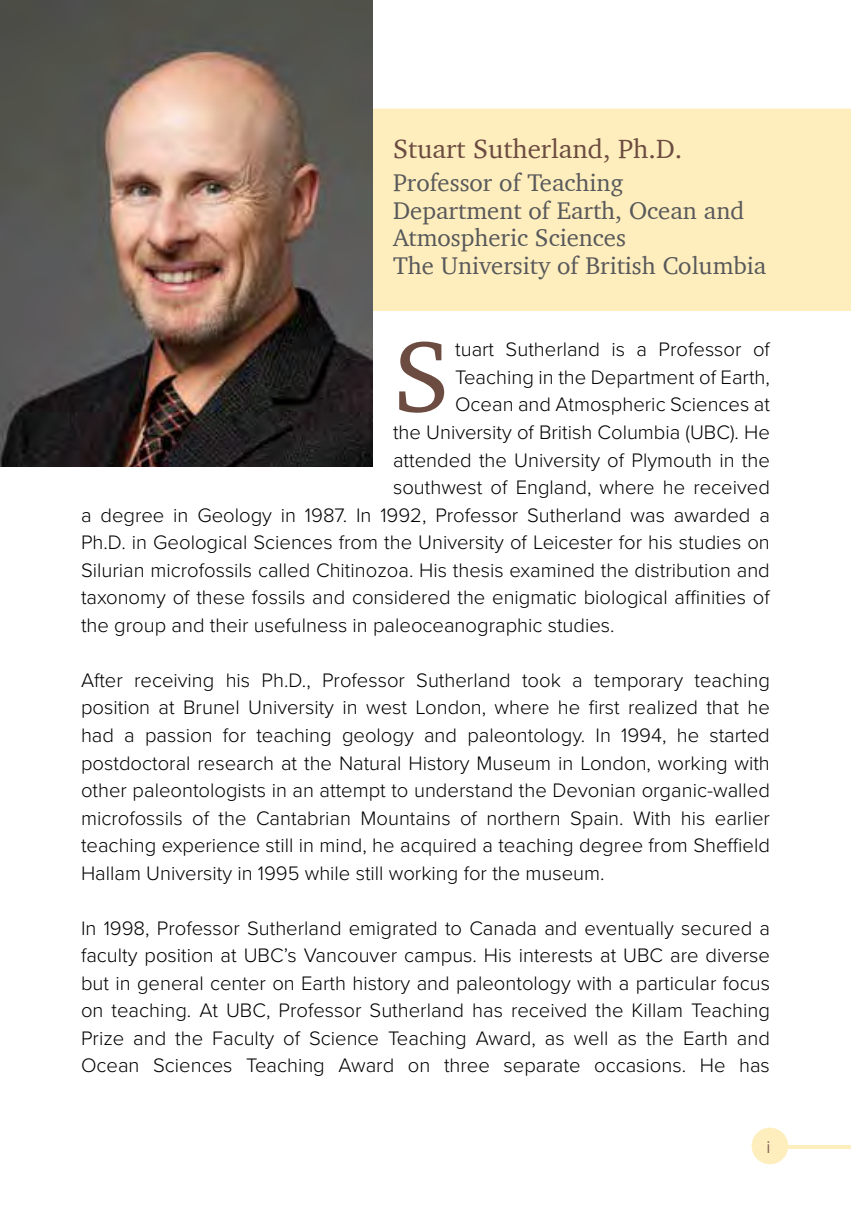
<style>
.page{position:relative;width:851px;height:1215px;background:#fff}
.page>*{position:absolute;margin:0;border:0;box-sizing:border-box;transform-origin:0 0}
.t1{font:102.38px "Charter";color:#6c4c41}
.t2{font:27px "Charter";color:#6c4c41}
.t3{font:24.75px/27.4px "Charter";color:#58595b}
.t4{font:300 20.25px/27.4px "Proxima Nova";color:#000;text-align:justify}
.t5{font:18px "Proxima Nova";color:#87695e}
</style>
<div class="page">
<div style="left:751px;top:1128px;width:37px;height:36px;background:#ffeebd;border-radius:50%"></div>
<hr style="left:785px;top:1146px;width:65px;height:3px;background:#ffeebd">
<div style="left:373px;top:109px;width:477px;height:202px;background:#ffeebd"></div>
<img style="left:0;top:0;width:373px;height:467px">
<h2 class="t2" style="left:393px;top:126px;width:291px">Stuart Sutherland, Ph.D.</h2>
<p class="t3" style="left:393px;top:169px;width:375px">Professor of Teaching<br>Department of Earth, Ocean and<br>Atmospheric Sciences<br>The University of British Columbia</p>
<h1 class="t1" style="left:393px;top:288px;width:58px">S</h1>
<p class="t4" style="left:455px;top:336px;width:316px">tuart Sutherland is a Professor of</p>
<p class="t4" style="left:455px;top:364px;width:316px">Teaching in the Department of Earth,</p>
<p class="t4" style="left:455px;top:391px;width:316px">Ocean and Atmospheric Sciences at</p>
<p class="t4" style="left:393px;top:419px;width:378px">the University of British Columbia (UBC). He</p>
<p class="t4" style="left:393px;top:446px;width:378px">attended the University of Plymouth in the</p>
<p class="t4" style="left:393px;top:474px;width:378px">southwest of England, where he received</p>
<p class="t4" style="left:81px;top:502px;width:690px">a degree in Geology in 1987. In 1992, Professor Sutherland was awarded a</p>
<p class="t4" style="left:81px;top:529px;width:690px">Ph.D. in Geological Sciences from the University of Leicester for his studies on</p>
<p class="t4" style="left:81px;top:557px;width:690px">Silurian microfossils called Chitinozoa. His thesis examined the distribution and</p>
<p class="t4" style="left:81px;top:584px;width:690px">taxonomy of these fossils and considered the enigmatic biological affinities of</p>
<p class="t4" style="left:81px;top:612px;width:535px">the group and their usefulness in paleoceanographic studies.</p>
<p class="t4" style="left:81px;top:667px;width:690px">After receiving his Ph.D., Professor Sutherland took a temporary teaching position at Brunel University in west London, where he first realized that he had a passion for teaching geology and paleontology. In 1994, he started postdoctoral research at the Natural History Museum in London, working with other paleontologists in an attempt to understand the Devonian organic-walled microfossils of the Cantabrian Mountains of northern Spain. With his earlier teaching experience still in mind, he acquired a teaching degree from Sheffield Hallam University in 1995 while still working for the museum.</p>
<p class="t4" style="left:81px;top:915px;width:690px">In 1998, Professor Sutherland emigrated to Canada and eventually secured a faculty position at UBC’s Vancouver campus. His interests at UBC are diverse but in general center on Earth history and paleontology with a particular focus on teaching. At UBC, Professor Sutherland has received the Killam Teaching Prize and the Faculty of Science Teaching Award, as well as the Earth and Ocean Sciences Teaching Award on three separate occasions. He has</p>
<p class="t5" style="left:766px;top:1136px;width:6px">i</p>
</div>
